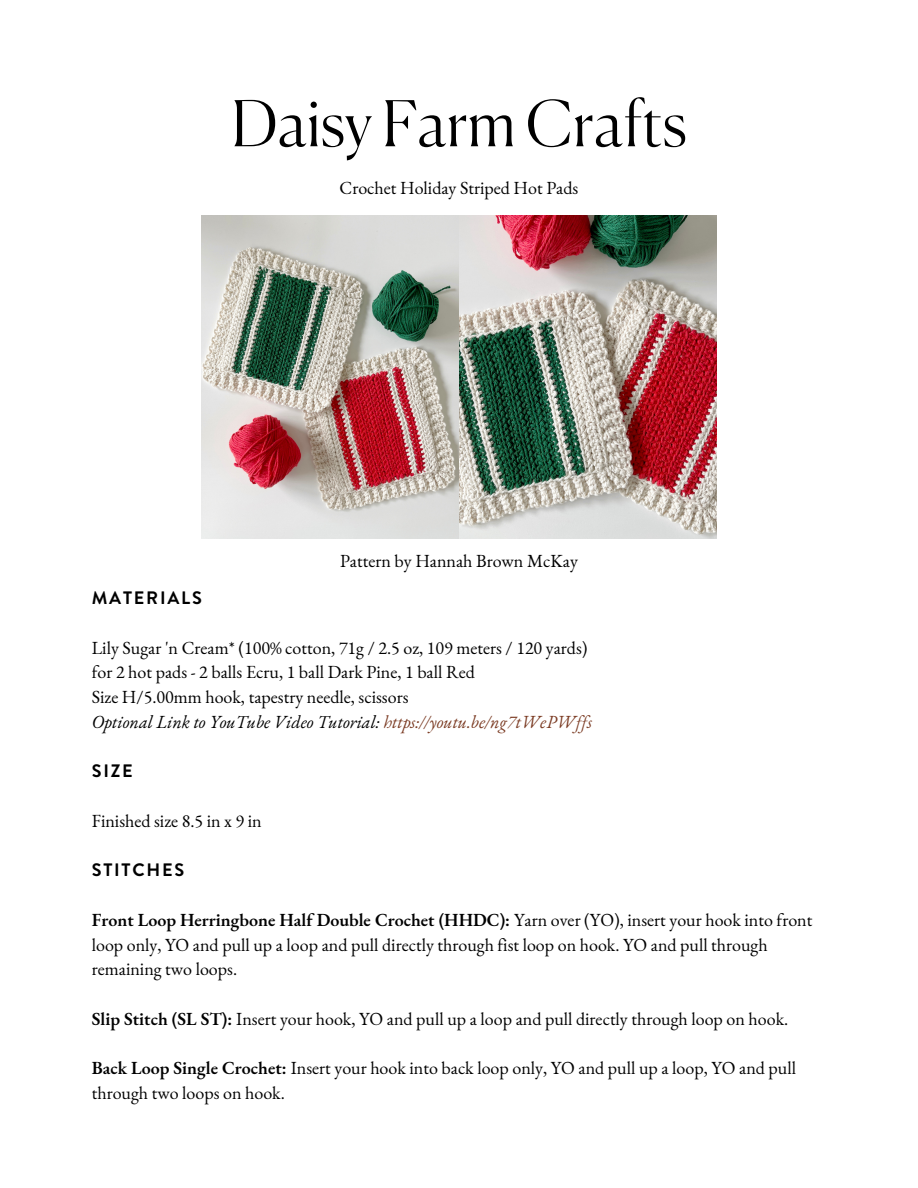
<style>
.page{position:relative;width:918px;height:1188px;background:#fff}
.page>*{position:absolute;margin:0;border:0;box-sizing:border-box;transform-origin:0 0}
.t1{font:300 63px "Canela";color:#000}
.t2{font:18px/24.8px "EB Garamond";color:#000}
.t3{font:italic 18px "EB Garamond";color:#000}
.t4{font:700 18px "Brandon Grotesque";letter-spacing:.1em;color:#000}
.s1{color:#7b3b23}
.s2{font-weight:600}
</style>
<div class="page">
<img style="left:201px;top:215px;width:515px;height:323px">
<p class="t1" style="left:231px;top:97px;width:457px">Daisy Farm Crafts</p>
<p class="t2" style="left:340px;top:175px;width:240px">Crochet Holiday Striped Hot Pads</p>
<p class="t2" style="left:340px;top:548px;width:239px">Pattern by Hannah Brown McKay</p>
<p class="t4" style="left:92px;top:585px;width:112px">MATERIALS</p>
<p class="t2" style="left:92px;top:635px;width:497px">Lily Sugar 'n Cream* (100% cotton, 71g / 2.5 oz, 109 meters / 120 yards)</p>
<p class="t2" style="left:92px;top:660px;width:385px">for 2 hot pads - 2 balls Ecru, 1 ball Dark Pine, 1 ball Red</p>
<p class="t2" style="left:92px;top:684px;width:318px">Size H/5.00mm hook, tapestry needle, scissors</p>
<p class="t3" style="left:92px;top:710px;width:502px">Optional Link to YouTube Video Tutorial: <span class="s1">https://youtu.be/ng7tWePWf s</span></p>
<p class="t4" style="left:92px;top:758px;width:43px">SIZE</p>
<p class="t2" style="left:92px;top:808px;width:172px">Finished size 8.5 in x 9 in</p>
<p class="t4" style="left:92px;top:857px;width:94px">STITCHES</p>
<p class="t2" style="left:92px;top:907px;width:722px"><span class="s2">Front Loop Herringbone Half Double Crochet (HHDC):</span> Yarn over (YO), insert your hook into front loop only, YO and pull up a loop and pull directly through fist loop on hook. YO and pull through remaining two loops.</p>
<p class="t2" style="left:92px;top:1006px;width:698px"><span class="s2">Slip Stitch (SL ST):</span> Insert your hook, YO and pull up a loop and pull directly through loop on hook.</p>
<p class="t2" style="left:92px;top:1056px;width:706px"><span class="s2">Back Loop Single Crochet:</span> Insert your hook into back loop only, YO and pull up a loop, YO and pull through two loops on hook.</p>
</div>
